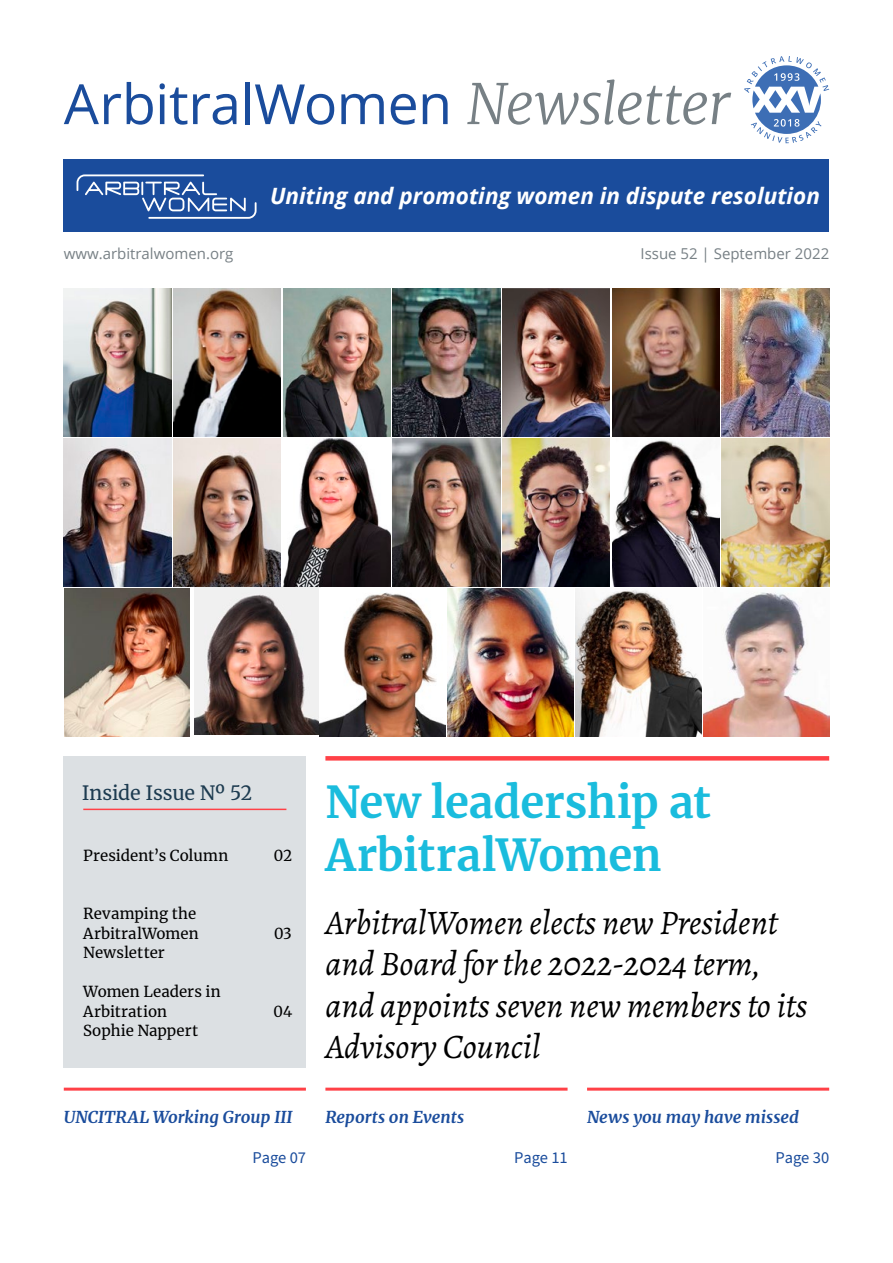
<style>
.page{position:relative;width:893px;height:1263px;background:#fff}
.page>*{position:absolute;margin:0;border:0;box-sizing:border-box;transform-origin:0 0}
.t1{font:55.5px "Open Sans";letter-spacing:-.015em;color:#1a4c9c}
._1º_Parágrafo_-_Corp{font:700 43.5px/52.2px "Merriweather";letter-spacing:-.005em;color:#1abcdd}
.Título_eventos{font:italic 34.5px/41.4px "Alegreya";color:#000}
.t2{font:italic 700 22.5px "Open Sans";color:#fff}
.Corpo_do_Texto{font:19.5px "Merriweather";letter-spacing:-.01em;color:#1d3b50}
.Corpo_do_Texto-2{font:italic 700 16.5px "Merriweather";color:#1a4c9c}
.Corpo_do_Texto-3{font:16.5px "Source Sans Pro";letter-spacing:-.005em;color:#1a4c9c}
.Corpo_do_Texto-4{font:15px/19.5px "Merriweather";color:#000}
.t3{font:15px "Open Sans";color:#778085}
.s1{font-family:"Merriweather";font-weight:300;font-style:italic;color:#778085}
</style>
<div class="page">
<div style="left:64px;top:756px;width:242px;height:312px;background:#dce0e3"></div>
<div style="left:64px;top:160px;width:765px;height:72px;background:#1a4c9c"></div>
<svg style="left:77px;top:174px;width:180px;height:45px"></svg>
<svg style="left:744px;top:56px;width:85px;height:87px"></svg>
<hr style="left:64px;top:1088px;width:242px;height:3px;background:#ff4147">
<hr style="left:325px;top:1088px;width:243px;height:3px;background:#ff4147">
<hr style="left:587px;top:1088px;width:242px;height:3px;background:#ff4147">
<hr style="left:83px;top:809px;width:203px;height:1px;background:#ff4147">
<div style="left:325px;top:756px;width:504px;height:5px;background:#ff4147"></div>
<img style="left:64px;top:588px;width:125px;height:148px">
<img style="left:195px;top:586px;width:125px;height:149px">
<img style="left:320px;top:592px;width:125px;height:144px">
<img style="left:448px;top:588px;width:125px;height:148px">
<img style="left:575px;top:588px;width:126px;height:148px">
<img style="left:703px;top:588px;width:126px;height:148px">
<img style="left:64px;top:438px;width:107px;height:148px">
<img style="left:64px;top:288px;width:107px;height:148px">
<img style="left:173px;top:438px;width:108px;height:148px">
<img style="left:173px;top:288px;width:108px;height:148px">
<img style="left:283px;top:438px;width:108px;height:148px">
<img style="left:283px;top:288px;width:108px;height:148px">
<img style="left:393px;top:438px;width:107px;height:148px">
<img style="left:393px;top:288px;width:107px;height:148px">
<img style="left:502px;top:438px;width:108px;height:148px">
<img style="left:502px;top:288px;width:108px;height:148px">
<img style="left:612px;top:440px;width:107px;height:146px">
<img style="left:612px;top:288px;width:107px;height:148px">
<img style="left:722px;top:438px;width:107px;height:148px">
<img style="left:722px;top:288px;width:107px;height:148px">
<h1 class="t1" style="left:64px;top:66px;width:668px">ArbitralWomen <span class="s1">Newsletter</span></h1>
<p class="t2" style="left:270px;top:180px;width:551px">Uniting and promoting women in dispute resolution</p>
<p class="t3" style="left:64px;top:244px;width:171px">www.arbitralwomen.org</p>
<p class="t3" style="left:640px;top:244px;width:190px">Issue 52 | September 2022</p>
<p class="Corpo_do_Texto" style="left:82px;top:779px;width:172px">Inside Issue Nº 52</p>
<p class="Corpo_do_Texto-4" style="left:83px;top:845px;width:146px">President’s Column</p>
<p class="Corpo_do_Texto-4" style="left:274px;top:845px;width:20px">02</p>
<p class="Corpo_do_Texto-4" style="left:83px;top:904px;width:114px">Revamping the</p>
<p class="Corpo_do_Texto-4" style="left:83px;top:923px;width:117px">ArbitralWomen<br>Newsletter</p>
<p class="Corpo_do_Texto-4" style="left:274px;top:923px;width:19px">03</p>
<p class="Corpo_do_Texto-4" style="left:83px;top:982px;width:139px">Women Leaders in<br>Arbitration</p>
<p class="Corpo_do_Texto-4" style="left:83px;top:1021px;width:116px">Sophie Nappert</p>
<p class="Corpo_do_Texto-4" style="left:274px;top:1001px;width:20px">04</p>
<p class="Corpo_do_Texto-2" style="left:64px;top:1106px;width:230px">UNCITRAL Working Group III</p>
<p class="Corpo_do_Texto-3" style="left:253px;top:1146px;width:55px">Page 07</p>
<p class="_1º_Parágrafo_-_Corp" style="left:325px;top:775px;width:387px">New leadership at<br>ArbitralWomen</p>
<p class="Título_eventos" style="left:325px;top:901px;width:483px">ArbitralWomen elects new President and Board for the 2022-2024 term, and appoints seven new members to its<br>Advisory Council</p>
<p class="Corpo_do_Texto-2" style="left:325px;top:1106px;width:140px">Reports on Events</p>
<p class="Corpo_do_Texto-3" style="left:514px;top:1146px;width:55px">Page 11</p>
<p class="Corpo_do_Texto-2" style="left:587px;top:1106px;width:213px">News you may have missed</p>
<p class="Corpo_do_Texto-3" style="left:775px;top:1146px;width:55px">Page 30</p>
</div>
